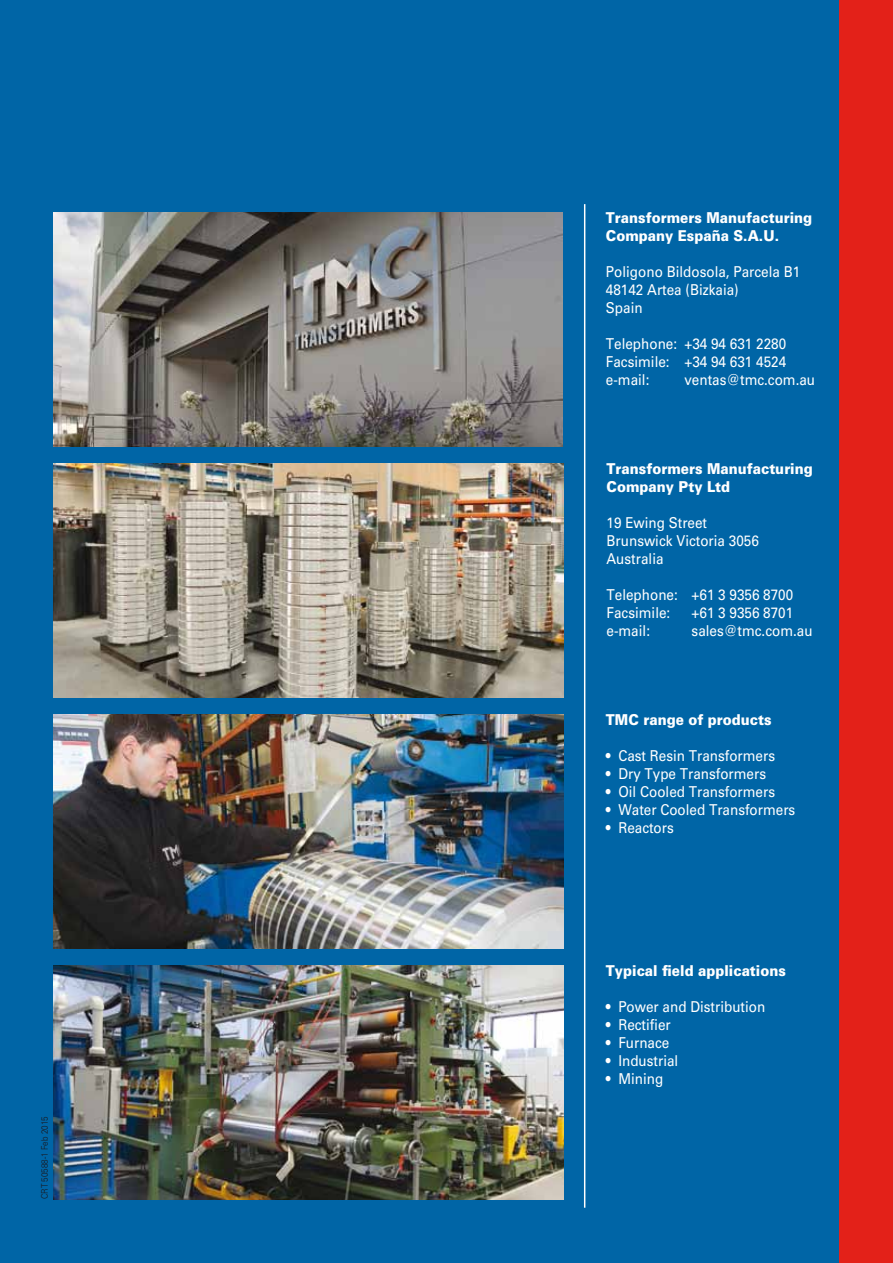
<style>
.page{position:relative;width:893px;height:1263px;background:#fff}
.page>*{position:absolute;margin:0;border:0;box-sizing:border-box;transform-origin:0 0}
.t1{font:15px/18px "Univers LT Std";color:#fff;scale:.9 1}
.t2{font:900 15px/18px "Univers LT Std";color:#fff;scale:.9 1}
.t3{font:300 9px "Univers LT Std";color:#1a171c;scale:.9 1}
</style>
<div class="page">
<div style="left:0;top:0;width:840px;height:1263px;background:#0065a6"></div>
<div style="left:840px;top:0;width:53px;height:1263px;background:#e32119"></div>
<hr style="left:584px;top:204px;width:1px;height:1004px;background:#fff">
<img style="left:53px;top:714px;width:510px;height:234px">
<img style="left:53px;top:463px;width:510px;height:234px">
<img style="left:53px;top:213px;width:509px;height:233px">
<img style="left:53px;top:965px;width:510px;height:234px">
<p class="t3" style="left:39px;top:1199px;width:94px;rotate:-90deg">CRT 50588-1 Feb 2015</p>
<p class="t2" style="left:606px;top:209px;width:231px">Transformers Manufacturing<br>Company España S.A.U.</p>
<p class="t1" style="left:606px;top:263px;width:217px">Poligono Bildosola, Parcela B1<br>48142 Artea (Bizkaia)<br>Spain</p>
<p class="t1" style="left:606px;top:335px;width:202px;text-align:justify">Telephone: +34 94 631 2280<br>Facsimile: +34 94 631 4524 e-mail:</p>
<p class="t1" style="left:684px;top:371px;width:147px">ventas@tmc.com.au</p>
<p class="t2" style="left:607px;top:460px;width:231px">Transformers Manufacturing<br>Company Pty Ltd</p>
<p class="t1" style="left:607px;top:514px;width:171px">19 Ewing Street<br>Brunswick Victoria 3056<br>Australia</p>
<p class="t1" style="left:607px;top:586px;width:209px">Telephone: +61 3 9356 8700<br>Facsimile:</p>
<p class="t1" style="left:692px;top:604px;width:115px">+61 3 9356 8701</p>
<p class="t1" style="left:607px;top:622px;width:50px">e-mail:</p>
<p class="t1" style="left:692px;top:622px;width:136px">sales@tmc.com.au</p>
<p class="t2" style="left:606px;top:711px;width:186px">TMC range of products</p>
<p class="t1" style="left:606px;top:747px;width:189px">• Cast Resin Transformers</p>
<p class="t1" style="left:606px;top:765px;width:179px">• Dry Type Transformers</p>
<p class="t1" style="left:606px;top:783px;width:189px">• Oil Cooled Transformers</p>
<p class="t1" style="left:606px;top:801px;width:212px">• Water Cooled Transformers</p>
<p class="t1" style="left:606px;top:819px;width:77px">• Reactors</p>
<p class="t2" style="left:606px;top:962px;width:201px">Typical field applications</p>
<p class="t1" style="left:606px;top:998px;width:179px">• Power and Distribution</p>
<p class="t1" style="left:606px;top:1016px;width:74px">• Rectifier</p>
<p class="t1" style="left:606px;top:1034px;width:72px">• Furnace</p>
<p class="t1" style="left:606px;top:1052px;width:82px">• Industrial</p>
<p class="t1" style="left:606px;top:1070px;width:65px">• Mining</p>
</div>
